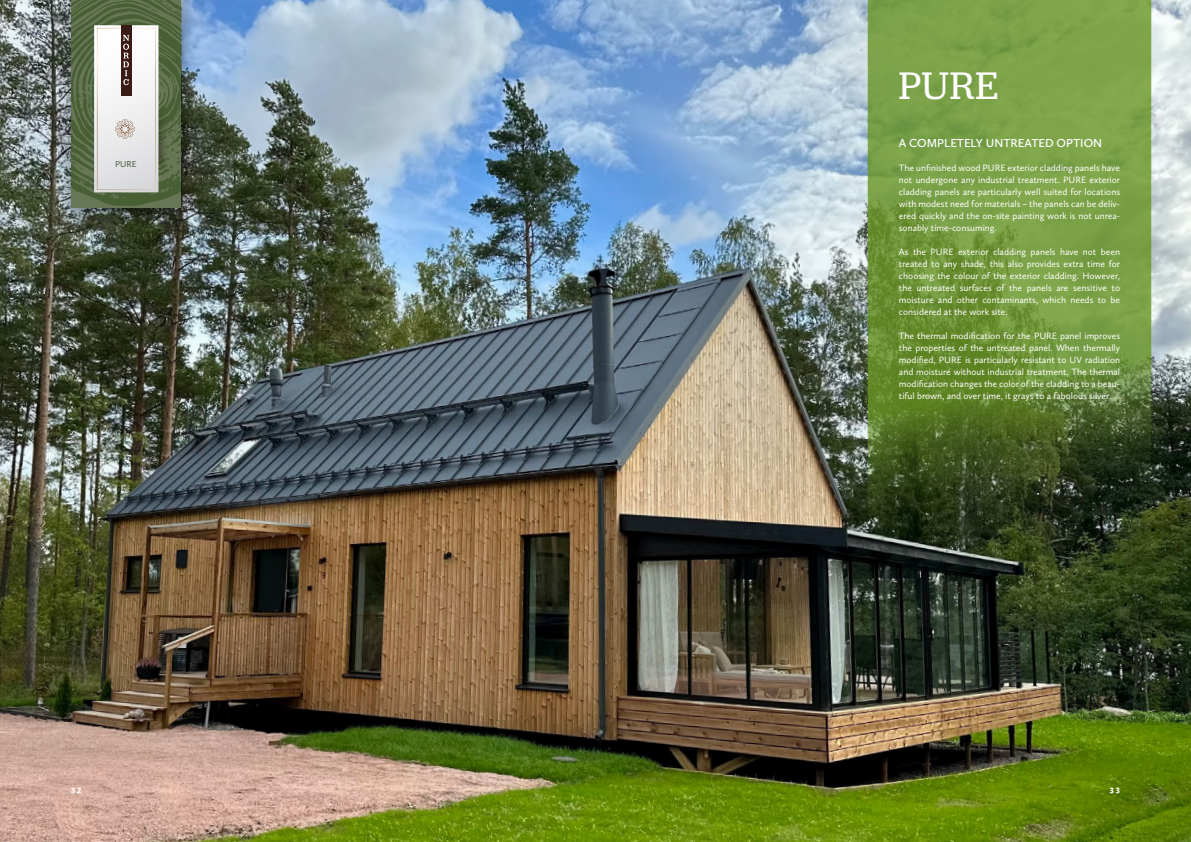
<style>
.page{position:relative;width:1191px;height:842px;background:#fff}
.page>*{position:absolute;margin:0;border:0;box-sizing:border-box;transform-origin:0 0}
.t1{font:40px "Jubilat";color:#fff}
.t2{font:700 14px "Calluna Sans";color:#fff}
.t3{font:600 12px "Calluna Sans";color:#fff}
.t4{font:9.5px/12px "Calluna Sans";color:#fff;text-align:justify}
.t5{font:8.9px "Calluna Sans";color:#48543b}
</style>
<div class="page">
<img style="left:0;top:0;width:1191px;height:842px">
<svg style="left:867px;top:0;width:284px;height:560px;background:#648439"></svg>
<div style="left:56px;top:0;width:141px;height:229px;background:#000;opacity:.5"></div>
<svg style="left:71px;top:0;width:111px;height:206px"></svg>
<p class="t5" style="left:115px;top:159px;width:23px">PURE</p>
<h1 class="t1" style="left:899px;top:60px;width:101px">PURE</h1>
<p class="t3" style="left:899px;top:135px;width:205px">A COMPLETELY UNTREATED OPTION</p>
<p class="t4" style="left:899px;top:161px;width:223px">The unfinished wood PURE exterior cladding panels have not undergone any industrial treatment. PURE exterior cladding panels are particularly well suited for locations with modest need for materials – the panels can be deliv&shy;ered quickly and the on-site painting work is not unrea&shy;sonably time-consuming.</p>
<p class="t4" style="left:899px;top:245px;width:223px">As the PURE exterior cladding panels have not been treated to any shade, this also provides extra time for choosing the colour of the exterior cladding. However, the untreated surfaces of the panels are sensitive to moisture and other contaminants, which needs to be considered at the work site.</p>
<p class="t4" style="left:899px;top:329px;width:223px">The thermal modification for the PURE panel improves the properties of the untreated panel. When thermally modified, PURE is particularly resistant to UV radiation and moisture without industrial treatment. The thermal modification changes the color of the cladding to a beau&shy;tiful brown, and over time, it grays to a fabulous silver.</p>
<h2 class="t2" style="left:71px;top:783px;width:12px">32</h2>
<h2 class="t2" style="left:1109px;top:783px;width:12px">33</h2>
</div>
